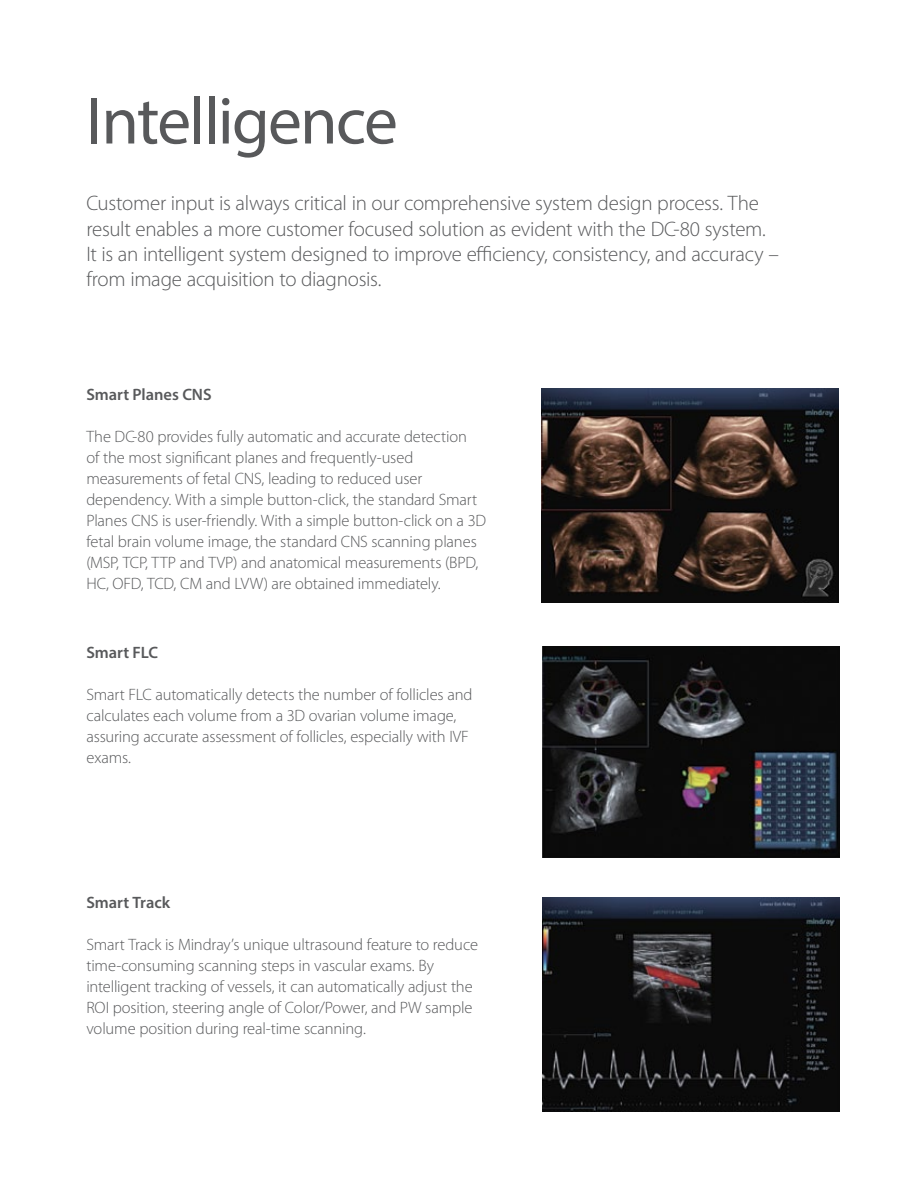
<style>
.page{position:relative;width:918px;height:1188px;background:#fff}
.page>*{position:absolute;margin:0;border:0;box-sizing:border-box;transform-origin:0 0}
.t1{font:67.5px "Myriad Pro";letter-spacing:-.025em;color:#58595b}
.t2{font:300 21px/25.2px "Myriad Pro";letter-spacing:-.015em;color:#58595b}
.t3{font:300 16.5px/21px "Myriad Pro";letter-spacing:-.01em;color:#58595b}
.t4{font:600 16.5px "Myriad Pro";letter-spacing:-.005em;color:#58595b}
</style>
<div class="page">
<img style="left:542px;top:647px;width:297px;height:211px">
<img style="left:542px;top:897px;width:297px;height:215px">
<img style="left:541px;top:389px;width:297px;height:214px">
<h1 class="t1" style="left:86px;top:79px;width:313px">Intelligence</h1>
<p class="t2" style="left:86px;top:191px;width:694px">Customer input is always critical in our comprehensive system design process. The result enables a more customer focused solution as evident with the DC-80 system.<br>It is an intelligent system designed to improve efficiency, consistency, and accuracy – from image acquisition to diagnosis.</p>
<p class="t4" style="left:86px;top:384px;width:127px">Smart Planes CNS</p>
<p class="t3" style="left:86px;top:427px;width:401px">The DC-80 provides fully automatic and accurate detection<br>of the most significant planes and frequently-used measurements of fetal CNS, leading to reduced user dependency. With a simple button-click, the standard Smart Planes CNS is user-friendly. With a simple button-click on a 3D fetal brain volume image, the standard CNS scanning planes (MSP, TCP, TTP and TVP) and anatomical measurements (BPD, HC, OFD, TCD, CM and LVW) are obtained immediately.</p>
<p class="t4" style="left:86px;top:642px;width:73px">Smart FLC</p>
<p class="t3" style="left:86px;top:684px;width:388px">Smart FLC automatically detects the number of follicles and calculates each volume from a 3D ovarian volume image, assuring accurate assessment of follicles, especially with IVF exams.</p>
<p class="t4" style="left:86px;top:892px;width:85px">Smart Track</p>
<p class="t3" style="left:86px;top:935px;width:393px">Smart Track is Mindray’s unique ultrasound feature to reduce time-consuming scanning steps in vascular exams. By intelligent tracking of vessels, it can automatically adjust the ROI position, steering angle of Color/Power, and PW sample volume position during real-time scanning.</p>
</div>
